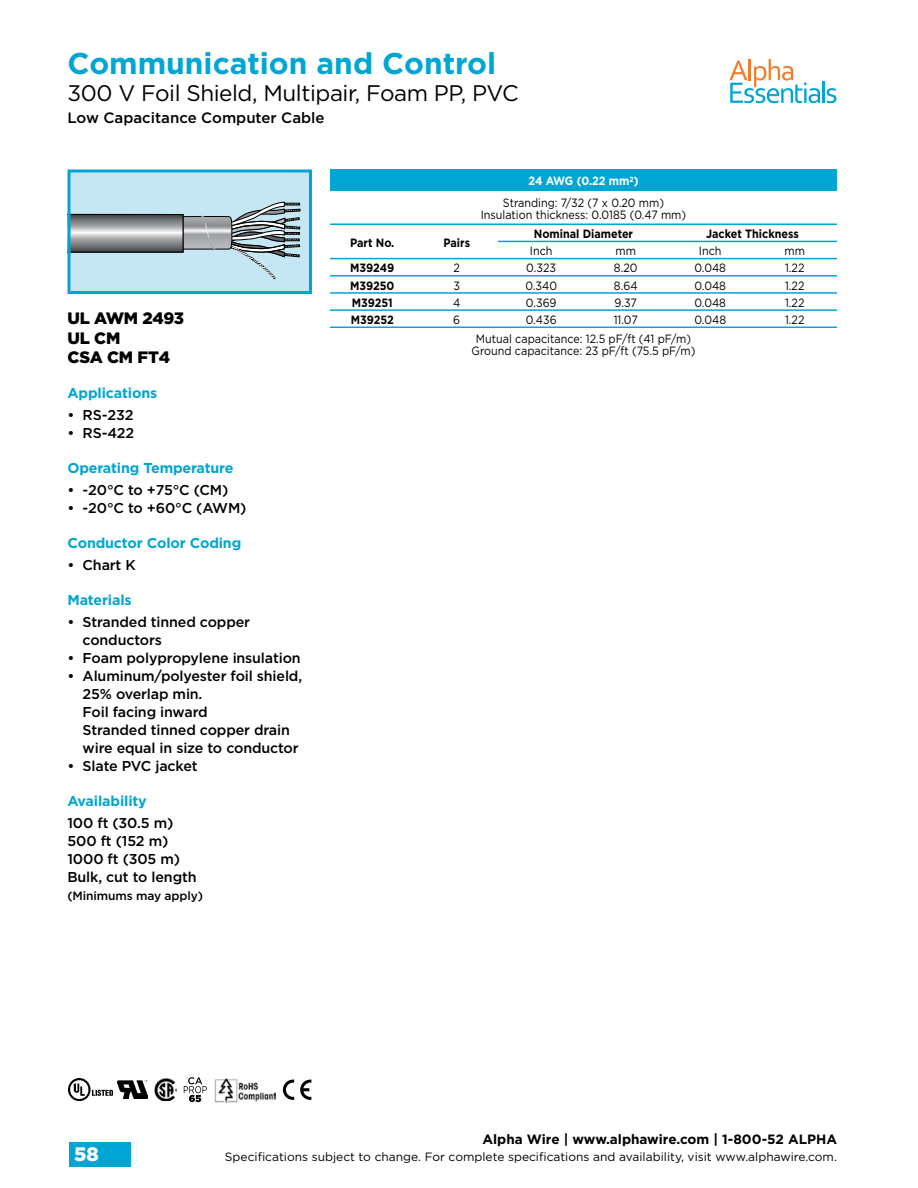
<style>
.page{position:relative;width:918px;height:1188px;background:#fff}
.page>*{position:absolute;margin:0;border:0;box-sizing:border-box;transform-origin:0 0}
.t1{font:700 30px "Gotham";color:#00a6d3}
.t2{font:22.5px "Gotham";letter-spacing:-.02em;color:#000}
.t3{font:900 19.5px "Gotham";color:#fff}
.t4{font:900 16.5px/19.5px "Gotham";letter-spacing:-.01em;color:#000}
.t5{font:500 15px "Gotham";color:#000}
.t6{font:500 14.25px/18px "Gotham";letter-spacing:-.01em;color:#000}
.t7{font:700 14.25px "Gotham";letter-spacing:-.01em;color:#00a6d3}
.t8{font:700 13.5px "Gotham";color:#000}
.t9{font:12px/21.6px "Gotham";color:#000;text-align:center;scale:.9 1}
.t10{font:12px "Gotham";color:#000}
.t11{font:700 12px "Gotham";color:#000;scale:.9 1}
.t12{font:500 12px "Gotham";letter-spacing:-.01em;color:#000}
.s1{font-weight:700;color:#fff}
</style>
<div class="page">
<div style="left:69px;top:1142px;width:62px;height:24px;background:#00a6d3"></div>
<svg style="left:729px;top:59px;width:91px;height:44px"></svg>
<hr style="left:822px;top:82px;width:3px;height:21px;background:#00a6d3">
<svg style="left:827px;top:88px;width:9px;height:15px"></svg>
<img style="left:118px;top:1081px;width:30px;height:18px">
<img style="left:68px;top:1079px;width:45px;height:22px">
<img style="left:215px;top:1078px;width:61px;height:25px">
<img style="left:154px;top:1078px;width:23px;height:23px">
<svg style="left:184px;top:1077px;width:23px;height:25px"></svg>
<div style="left:330px;top:169px;width:507px;height:22px;background:#00a6d3"></div>
<hr style="left:330px;top:224px;width:507px;height:1px;background:#00a6d3">
<hr style="left:498px;top:241px;width:339px;height:1px;background:#00a6d3">
<hr style="left:330px;top:258px;width:507px;height:1px;background:#00a6d3">
<hr style="left:330px;top:275px;width:507px;height:2px;background:#00a6d3">
<hr style="left:330px;top:292px;width:507px;height:2px;background:#00a6d3">
<hr style="left:330px;top:309px;width:507px;height:2px;background:#00a6d3">
<hr style="left:330px;top:327px;width:507px;height:1px;background:#00a6d3">
<div style="left:69px;top:171px;width:241px;height:122px;background:#c5e7f3"></div>
<svg style="left:71px;top:202px;width:229px;height:77px"></svg>
<div style="left:67px;top:169px;width:245px;height:125px;border:3px solid #00a6d3"></div>
<svg style="left:300px;top:1080px;width:11px;height:20px"></svg>
<svg style="left:283px;top:1080px;width:11px;height:20px"></svg>
<h1 class="t1" style="left:68px;top:43px;width:430px">Communication and Control</h1>
<h2 class="t2" style="left:68px;top:78px;width:453px">300 V Foil Shield, Multipair, Foam PP, PVC</h2>
<p class="t5" style="left:68px;top:108px;width:259px">Low Capacitance Computer Cable</p>
<p class="t4" style="left:67px;top:309px;width:118px">UL AWM 2493<br>UL CM<br>CSA CM FT4</p>
<p class="t7" style="left:67px;top:383px;width:91px">Applications</p>
<p class="t6" style="left:67px;top:406px;width:67px">• RS-232</p>
<p class="t6" style="left:67px;top:424px;width:68px">• RS-422</p>
<p class="t7" style="left:67px;top:458px;width:168px">Operating Temperature</p>
<p class="t6" style="left:67px;top:481px;width:162px">• -20°C to +75°C (CM)</p>
<p class="t6" style="left:67px;top:499px;width:181px">• -20°C to +60°C (AWM)</p>
<p class="t7" style="left:67px;top:533px;width:175px">Conductor Color Coding</p>
<p class="t6" style="left:67px;top:556px;width:70px">• Chart K</p>
<p class="t7" style="left:67px;top:590px;width:66px">Materials</p>
<p class="t6" style="left:83px;top:613px;width:169px;text-indent:-15px">• Stranded tinned copper conductors</p>
<p class="t6" style="left:67px;top:649px;width:235px">• Foam polypropylene insulation</p>
<p class="t6" style="left:83px;top:667px;width:221px;text-indent:-15px">• Aluminum/polyester foil shield,<br>25% overlap min.<br>Foil facing inward<br>Stranded tinned copper drain wire equal in size to conductor</p>
<p class="t6" style="left:67px;top:757px;width:132px">• Slate PVC jacket</p>
<p class="t7" style="left:67px;top:791px;width:81px">Availability</p>
<p class="t6" style="left:67px;top:814px;width:131px">100 ft (30.5 m)<br>500 ft (152 m)<br>1000 ft (305 m)<br>Bulk, cut to length</p>
<p class="t12" style="left:67px;top:888px;width:137px">(Minimums may apply)</p>
<p class="t11" style="left:350px;top:234px;width:51px">Part No.</p>
<p class="t11" style="left:443px;top:234px;width:31px">Pairs</p>
<p class="t9" style="left:503px;top:170px;width:181px"><span class="s1">24 AWG (0.22 mm</span><sup>2</sup><span class="s1">)<br></span>Stranding: 7/32 (7 x 0.20 mm)</p>
<p class="t9" style="left:481px;top:203px;width:230px">Insulation thickness: 0.0185 (0.47 mm)</p>
<p class="t11" style="left:534px;top:226px;width:112px">Nominal Diameter</p>
<p class="t11" style="left:706px;top:226px;width:104px">Jacket Thickness</p>
<p class="t9" style="left:530px;top:240px;width:27px">Inch</p>
<p class="t9" style="left:615px;top:240px;width:24px">mm</p>
<p class="t9" style="left:699px;top:240px;width:27px">Inch</p>
<p class="t9" style="left:784px;top:240px;width:24px">mm</p>
<p class="t11" style="left:350px;top:260px;width:51px">M39249</p>
<p class="t9" style="left:454px;top:257px;width:9px">2</p>
<p class="t9" style="left:526px;top:257px;width:35px">0.323</p>
<p class="t9" style="left:614px;top:257px;width:28px">8.20</p>
<p class="t9" style="left:694px;top:257px;width:37px">0.048</p>
<p class="t9" style="left:785px;top:257px;width:23px">1.22</p>
<p class="t11" style="left:350px;top:277px;width:51px">M39250</p>
<p class="t9" style="left:453px;top:274px;width:9px">3</p>
<p class="t9" style="left:525px;top:274px;width:37px">0.340</p>
<p class="t9" style="left:614px;top:274px;width:28px">8.64</p>
<p class="t9" style="left:694px;top:274px;width:37px">0.048</p>
<p class="t9" style="left:785px;top:274px;width:23px">1.22</p>
<p class="t11" style="left:352px;top:295px;width:47px">M39251</p>
<p class="t9" style="left:453px;top:291px;width:10px">4</p>
<p class="t9" style="left:526px;top:291px;width:36px">0.369</p>
<p class="t9" style="left:615px;top:291px;width:26px">9.37</p>
<p class="t9" style="left:694px;top:291px;width:37px">0.048</p>
<p class="t9" style="left:785px;top:291px;width:23px">1.22</p>
<p class="t11" style="left:351px;top:312px;width:50px">M39252</p>
<p class="t9" style="left:453px;top:309px;width:9px">6</p>
<p class="t9" style="left:526px;top:309px;width:36px">0.436</p>
<p class="t9" style="left:614px;top:309px;width:28px">11.07</p>
<p class="t9" style="left:694px;top:309px;width:37px">0.048</p>
<p class="t9" style="left:785px;top:309px;width:23px">1.22</p>
<p class="t9" style="left:472px;top:333px;width:250px;line-height:12px">Mutual capacitance: 12.5 pF/ft (41 pF/m)<br>Ground capacitance: 23 pF/ft (75.5 pF/m)</p>
<p class="t8" style="left:483px;top:1131px;width:356px">Alpha Wire | www.alphawire.com | 1-800-52 ALPHA</p>
<h3 class="t3" style="left:74px;top:1142px;width:26px">58</h3>
<p class="t10" style="left:225px;top:1149px;width:614px">Specifications subject to change. For complete specifications and availability, visit www.alphawire.com.</p>
</div>
